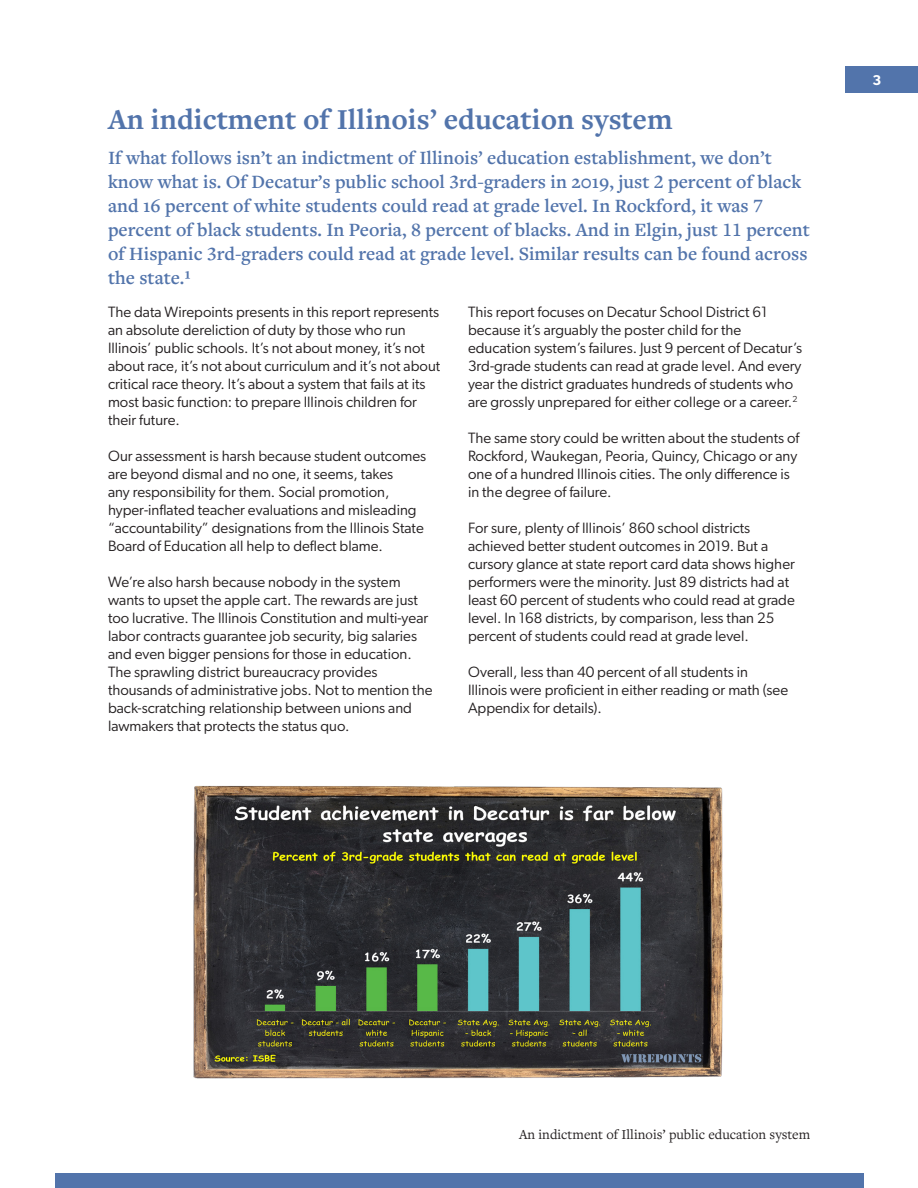
<style>
.page{position:relative;width:918px;height:1188px;background:#fff}
.page>*{position:absolute;margin:0;border:0;box-sizing:border-box;transform-origin:0 0}
.Section_Header{font:700 30px "Freight Text Pro";color:#5274ab}
.t1{font:600 19.5px/24px "Freight Text Pro";color:#5274ab}
.t2{font:15px/18px "Gibson";color:#231f20}
.t3{font:14.25px "Freight Text Pro";color:#231f20}
.t4{font:600 14.25px "Gibson";color:#fff}
</style>
<div class="page">
<div style="left:55px;top:1173px;width:809px;height:15px;background:#5274ab"></div>
<div style="left:846px;top:66px;width:72px;height:27px;background:#5274ab"></div>
<img style="left:193px;top:786px;width:530px;height:293px">
<p class="Section_Header" style="left:108px;top:99px;width:566px">An indictment of Illinois’ education system</p>
<p class="t1" style="left:108px;top:145px;width:704px">If what follows isn’t an indictment of Illinois’ education establishment, we don’t know what is. Of Decatur’s public school 3rd-graders in 2019, just 2 percent of black and 16 percent of white students could read at grade level. In Rockford, it was 7 percent of black students. In Peoria, 8 percent of blacks. And in Elgin, just 11 percent of Hispanic 3rd-graders could read at grade level. Similar results can be found across the state.1</p>
<p class="t2" style="left:108px;top:302px;width:334px">The data Wirepoints presents in this report represents an absolute dereliction of duty by those who run Illinois’ public schools. It’s not about money, it’s not about race, it’s not about curriculum and it’s not about critical race theory. It’s about a system that fails at its most basic function: to prepare Illinois children for their future.</p>
<p class="t2" style="left:108px;top:446px;width:320px">Our assessment is harsh because student outcomes are beyond dismal and no one, it seems, takes<br>any responsibility for them. Social promotion, hyper-inflated teacher evaluations and misleading “accountability” designations from the Illinois State Board of Education all help to deflect blame.</p>
<p class="t2" style="left:108px;top:572px;width:326px">We’re also harsh because nobody in the system wants to upset the apple cart. The rewards are just too lucrative. The Illinois Constitution and multi-year labor contracts guarantee job security, big salaries and even bigger pensions for those in education.<br>The sprawling district bureaucracy provides thousands of administrative jobs. Not to mention the back-scratching relationship between unions and lawmakers that protects the status quo.</p>
<p class="t2" style="left:468px;top:302px;width:301px">This report focuses on Decatur School District 61</p>
<p class="t2" style="left:468px;top:320px;width:336px">because it’s arguably the poster child for the education system’s failures. Just 9 percent of Decatur’s 3rd-grade students can read at grade level. And every year the district graduates hundreds of students who are grossly unprepared for either college or a career.<sup>2</sup></p>
<p class="t2" style="left:468px;top:428px;width:333px">The same story could be written about the students of Rockford, Waukegan, Peoria, Quincy, Chicago or any one of a hundred Illinois cities. The only difference is in the degree of failure.</p>
<p class="t2" style="left:468px;top:518px;width:328px">For sure, plenty of Illinois’ 860 school districts achieved better student outcomes in 2019. But a cursory glance at state report card data shows higher performers were the minority. Just 89 districts had at least 60 percent of students who could read at grade level. In 168 districts, by comparison, less than 25 percent of students could read at grade level.</p>
<p class="t2" style="left:468px;top:662px;width:322px">Overall, less than 40 percent of all students in<br>Illinois were proficient in either reading or math (see<br>Appendix for details).</p>
<p class="t4" style="left:873px;top:72px;width:10px">3</p>
<p class="t3" style="left:519px;top:1125px;width:293px">An indictment of Illinois’ public education system</p>
</div>
